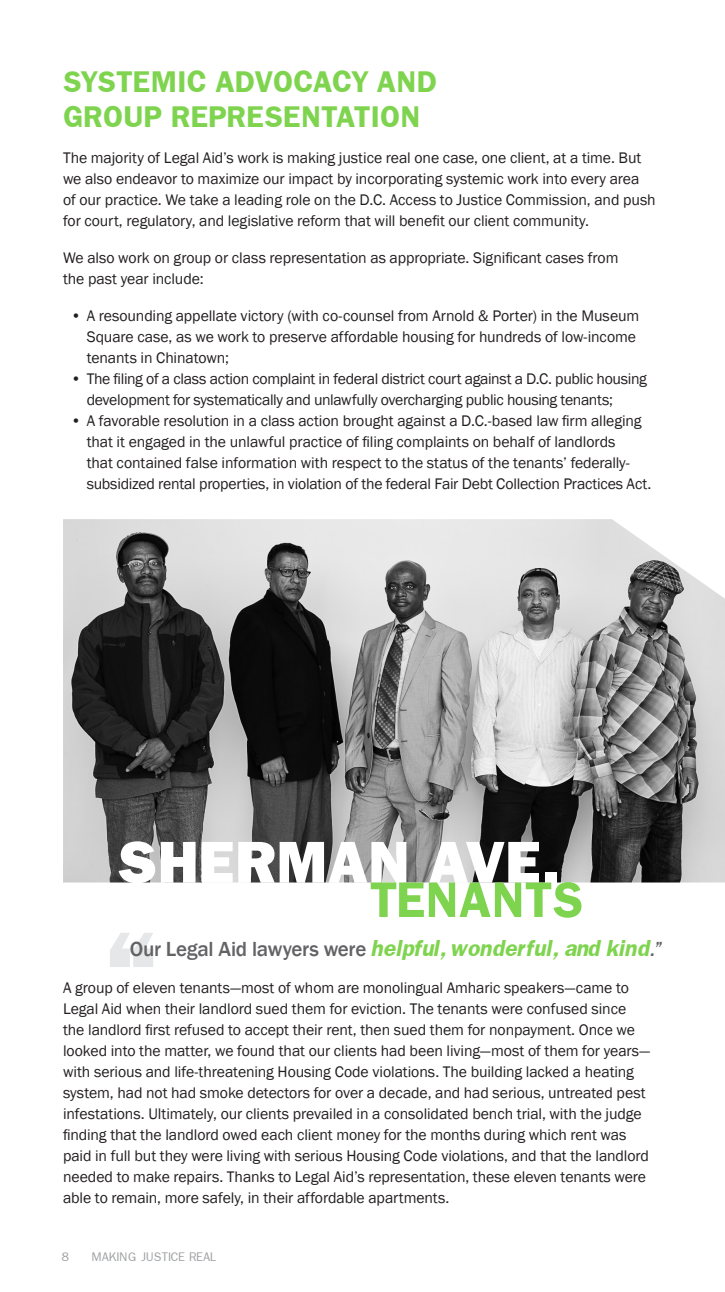
<style>
.page{position:relative;width:725px;height:1292px;background:#fff}
.page>*{position:absolute;margin:0;border:0;box-sizing:border-box;transform-origin:0 0}
.first_name{font:59.5px "ITC Franklin Gothic Std Hvy";letter-spacing:.01em;color:#fff}
.last_name{font:52.5px "Franklin Gothic Bold S Si";letter-spacing:.01em;color:#7fd44f}
.Headers{font:31.5px/35px "Franklin Gothic Bold S Si";letter-spacing:.02em;color:#7fd44f}
.Quotes{font:italic 600 22.75px "Franklin Gothic S Si";letter-spacing:-.03em;color:#7fd44f}
.Body{font:15.75px/21px "Franklin Gothic";letter-spacing:-.005em;color:#231f20}
.t1{font:12.25px "Franklin Gothic S Si";letter-spacing:.06em;color:#9d9fa2}
.s1{font-family:"Franklin Gothic";font-weight:500;font-style:normal;font-size:21px;color:#636366}
.s2{font-family:"Franklin Gothic";font-weight:500;font-size:21px;color:#636366}
</style>
<div class="page">
<svg style="left:110px;top:933px;width:43px;height:34px"></svg>
<img style="left:63px;top:519px;width:661px;height:363px">
<p class="Headers" style="left:63px;top:63px;width:375px">SYSTEMIC ADVOCACY AND<br>GROUP REPRESENTATION</p>
<p class="Body" style="left:63px;top:148px;width:594px">The majority of Legal Aid’s work is making justice real one case, one client, at a time. But we also endeavor to maximize our impact by incorporating systemic work into every area of our practice. We take a leading role on the D.C. Access to Justice Commission, and push for court, regulatory, and legislative reform that will benefit our client community.</p>
<p class="Body" style="left:63px;top:248px;width:557px">We also work on group or class representation as appropriate. Significant cases from the past year include:</p>
<p class="Body" style="left:87px;top:305px;width:554px;text-indent:-16px">• A resounding appellate victory (with co-counsel from Arnold &amp; Porter) in the Museum<br>Square case, as we work to preserve affordable housing for hundreds of low-income tenants in Chinatown;</p>
<p class="Body" style="left:87px;top:368px;width:561px;text-indent:-16px">• The filing of a class action complaint in federal district court against a D.C. public housing development for systematically and unlawfully overcharging public housing tenants;</p>
<p class="Body" style="left:87px;top:410px;width:566px;text-indent:-16px">• A favorable resolution in a class action brought against a D.C.-based law firm alleging that it engaged in the unlawful practice of filing complaints on behalf of landlords<br>that contained false information with respect to the status of the tenants’ federally&shy;subsidized rental properties, in violation of the federal Fair Debt Collection Practices Act.</p>
<p class="first_name" style="left:118px;top:827px;width:443px">SHERMAN AVE.</p>
<p class="last_name" style="left:370px;top:869px;width:214px">TENANTS</p>
<p class="Quotes" style="left:130px;top:934px;width:533px"><span class="s1">Our Legal Aid lawyers were</span> helpful, wonderful, and kind<span class="s2">.”</span></p>
<p class="Body" style="left:63px;top:977px;width:588px">A group of eleven tenants—most of whom are monolingual Amharic speakers—came to Legal Aid when their landlord sued them for eviction. The tenants were confused since the landlord first refused to accept their rent, then sued them for nonpayment. Once we looked into the matter, we found that our clients had been living—most of them for years— with serious and life-threatening Housing Code violations. The building lacked a heating system, had not had smoke detectors for over a decade, and had serious, untreated pest infestations. Ultimately, our clients prevailed in a consolidated bench trial, with the judge finding that the landlord owed each client money for the months during which rent was paid in full but they were living with serious Housing Code violations, and that the landlord needed to make repairs. Thanks to Legal Aid’s representation, these eleven tenants were able to remain, more safely, in their affordable apartments.</p>
<p class="t1" style="left:62px;top:1249px;width:9px">8</p>
<p class="t1" style="left:92px;top:1249px;width:126px">MAKING JUSTICE REAL</p>
</div>
